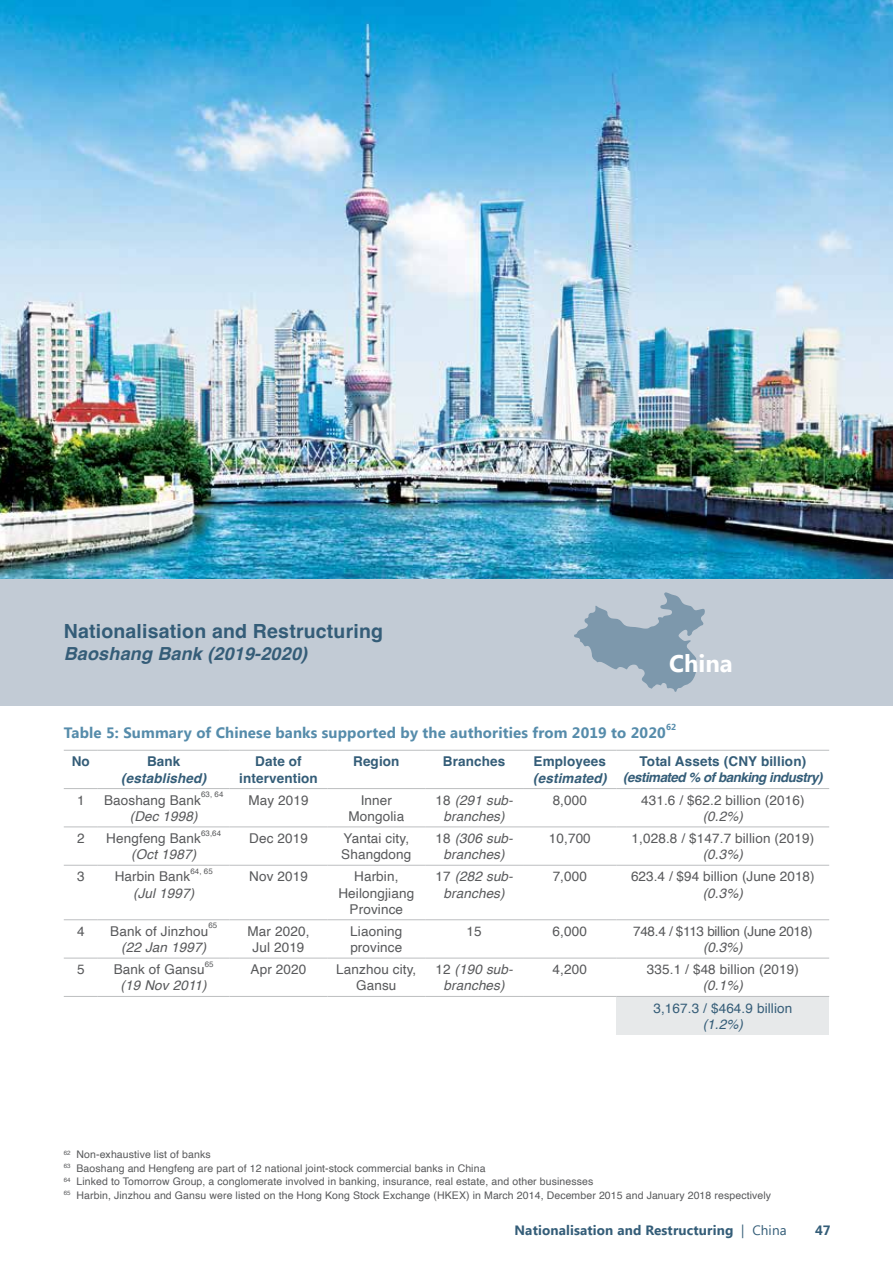
<style>
.page{position:relative;width:893px;height:1263px;background:#fff}
.page>*{position:absolute;margin:0;border:0;box-sizing:border-box;transform-origin:0 0}
.t1{font:700 24px "Segoe UI";color:#fff}
.t2{font:700 19.5px "Helvetica";letter-spacing:.01em;color:#345d78}
.t3{font:italic 700 18px "Helvetica";letter-spacing:.01em;color:#355d78}
.t4{font:700 15px "Segoe UI";letter-spacing:.01em;color:#568cab}
.t5{font:13.5px/16.2px "Helvetica";letter-spacing:.01em;color:#58595b;text-align:center}
.t6{font:italic 13.5px/16.2px "Helvetica";letter-spacing:.01em;color:#58595b;text-align:center}
.t7{font:700 13.5px/16.2px "Helvetica";letter-spacing:.01em;color:#345d78;text-align:center}
.t8{font:700 13.5px "Segoe UI";letter-spacing:.01em;color:#345d78}
.t9{font:13.5px "Helvetica";letter-spacing:-.02em;color:#58595b}
.t10{font:italic 700 13.5px "Helvetica";letter-spacing:.01em;color:#345d78}
.t11{font:13.5px "Helvetica";letter-spacing:.01em;color:#355d78}
.t12{font:italic 13.5px "Helvetica";color:#355d78}
.t13{font:italic 700 13.35px "Helvetica";letter-spacing:-.035em;color:#345d78}
.t14{font:10.5px/13.5px "Helvetica";letter-spacing:.01em;color:#58595b}
.t15{font:700 8.7px "Segoe UI";color:#568cab}
.t16{font:7.8px "Helvetica";letter-spacing:.01em;color:#58595b}
.s1{font-style:normal}
.s2{font-weight:400}
</style>
<div class="page">
<div style="left:0;top:578px;width:893px;height:128px;background:#c2cbd5"></div>
<img style="left:0;top:0;width:893px;height:578px">
<div style="left:617px;top:996px;width:212px;height:39px;background:#e7e9ea"></div>
<hr style="left:64px;top:788px;width:34px;height:1px;background:#bcbec0">
<hr style="left:98px;top:788px;width:132px;height:1px;background:#bcbec0">
<hr style="left:230px;top:788px;width:97px;height:1px;background:#bcbec0">
<hr style="left:327px;top:788px;width:98px;height:1px;background:#bcbec0">
<hr style="left:425px;top:788px;width:98px;height:1px;background:#bcbec0">
<hr style="left:523px;top:788px;width:94px;height:1px;background:#bcbec0">
<hr style="left:617px;top:788px;width:212px;height:1px;background:#bcbec0">
<hr style="left:64px;top:750px;width:34px;height:1px;background:#bcbec0">
<hr style="left:98px;top:750px;width:132px;height:1px;background:#bcbec0">
<hr style="left:230px;top:750px;width:97px;height:1px;background:#bcbec0">
<hr style="left:327px;top:750px;width:98px;height:1px;background:#bcbec0">
<hr style="left:425px;top:750px;width:98px;height:1px;background:#bcbec0">
<hr style="left:523px;top:750px;width:94px;height:1px;background:#bcbec0">
<hr style="left:617px;top:750px;width:212px;height:1px;background:#bcbec0">
<hr style="left:64px;top:827px;width:34px;height:1px;background:#bcbec0">
<hr style="left:98px;top:827px;width:132px;height:1px;background:#bcbec0">
<hr style="left:230px;top:827px;width:97px;height:1px;background:#bcbec0">
<hr style="left:327px;top:827px;width:98px;height:1px;background:#bcbec0">
<hr style="left:425px;top:827px;width:98px;height:1px;background:#bcbec0">
<hr style="left:523px;top:827px;width:94px;height:1px;background:#bcbec0">
<hr style="left:617px;top:827px;width:212px;height:1px;background:#bcbec0">
<hr style="left:64px;top:865px;width:34px;height:1px;background:#bcbec0">
<hr style="left:98px;top:865px;width:132px;height:1px;background:#bcbec0">
<hr style="left:230px;top:865px;width:97px;height:1px;background:#bcbec0">
<hr style="left:327px;top:865px;width:98px;height:1px;background:#bcbec0">
<hr style="left:425px;top:865px;width:98px;height:1px;background:#bcbec0">
<hr style="left:523px;top:865px;width:94px;height:1px;background:#bcbec0">
<hr style="left:617px;top:865px;width:212px;height:1px;background:#bcbec0">
<hr style="left:64px;top:919px;width:34px;height:1px;background:#bcbec0">
<hr style="left:98px;top:919px;width:132px;height:1px;background:#bcbec0">
<hr style="left:230px;top:919px;width:97px;height:1px;background:#bcbec0">
<hr style="left:327px;top:919px;width:98px;height:1px;background:#bcbec0">
<hr style="left:425px;top:919px;width:98px;height:1px;background:#bcbec0">
<hr style="left:523px;top:919px;width:94px;height:1px;background:#bcbec0">
<hr style="left:617px;top:919px;width:212px;height:1px;background:#bcbec0">
<hr style="left:64px;top:958px;width:34px;height:1px;background:#bcbec0">
<hr style="left:98px;top:958px;width:132px;height:1px;background:#bcbec0">
<hr style="left:230px;top:958px;width:97px;height:1px;background:#bcbec0">
<hr style="left:327px;top:958px;width:98px;height:1px;background:#bcbec0">
<hr style="left:425px;top:958px;width:98px;height:1px;background:#bcbec0">
<hr style="left:523px;top:958px;width:94px;height:1px;background:#bcbec0">
<hr style="left:617px;top:958px;width:212px;height:1px;background:#bcbec0">
<hr style="left:64px;top:996px;width:34px;height:1px;background:#bcbec0">
<hr style="left:98px;top:996px;width:132px;height:1px;background:#bcbec0">
<hr style="left:230px;top:996px;width:97px;height:1px;background:#bcbec0">
<hr style="left:327px;top:996px;width:98px;height:1px;background:#bcbec0">
<hr style="left:425px;top:996px;width:98px;height:1px;background:#bcbec0">
<hr style="left:523px;top:996px;width:94px;height:1px;background:#bcbec0">
<hr style="left:617px;top:996px;width:212px;height:1px;background:#bcbec0">
<svg style="left:574px;top:592px;width:131px;height:100px"></svg>
<h2 class="t2" style="left:64px;top:620px;width:321px">Nationalisation and Restructuring</h2>
<h3 class="t3" style="left:64px;top:643px;width:245px">Baoshang Bank (2019-2020)</h3>
<h1 class="t1" style="left:669px;top:649px;width:65px">China</h1>
<p class="t4" style="left:64px;top:724px;width:603px">Table 5: Summary of Chinese banks supported by the authorities from 2019 to 2020</p>
<p class="t15" style="left:666px;top:722px;width:12px">62</p>
<p class="t7" style="left:72px;top:755px;width:20px">No</p>
<p class="t7" style="left:147px;top:755px;width:35px">Bank</p>
<p class="t10" style="left:121px;top:769px;width:86px">(established)</p>
<p class="t7" style="left:239px;top:755px;width:80px">Date of intervention</p>
<p class="t7" style="left:353px;top:755px;width:48px">Region</p>
<p class="t7" style="left:443px;top:755px;width:64px">Branches</p>
<p class="t7" style="left:534px;top:755px;width:74px">Employees</p>
<p class="t10" style="left:533px;top:769px;width:75px">(estimated)</p>
<p class="t7" style="left:640px;top:755px;width:168px">Total Assets (CNY billion)</p>
<p class="t13" style="left:623px;top:769px;width:201px">(estimated % of banking industry)</p>
<p class="t5" style="left:77px;top:792px;width:9px">1</p>
<p class="t5" style="left:104px;top:792px;width:98px">Baoshang Bank</p>
<p class="t16" style="left:201px;top:788px;width:24px">63, 64</p>
<p class="t6" style="left:130px;top:808px;width:69px">(Dec 1998)</p>
<p class="t5" style="left:248px;top:792px;width:62px">May 2019</p>
<p class="t5" style="left:348px;top:792px;width:57px">Inner<br>Mongolia</p>
<p class="t6" style="left:435px;top:792px;width:79px"><span class="s1">18</span> (291 sub&shy;branches)</p>
<p class="t5" style="left:553px;top:792px;width:36px">8,000</p>
<p class="t5" style="left:641px;top:792px;width:165px">431.6 / $62.2 billion (2016)</p>
<p class="t6" style="left:703px;top:808px;width:42px">(0.2%)</p>
<p class="t5" style="left:77px;top:831px;width:9px">2</p>
<p class="t5" style="left:106px;top:831px;width:96px">Hengfeng Bank</p>
<p class="t16" style="left:201px;top:827px;width:22px">63,64</p>
<p class="t6" style="left:131px;top:847px;width:66px">(Oct 1987)</p>
<p class="t5" style="left:249px;top:831px;width:60px">Dec 2019</p>
<p class="t5" style="left:341px;top:831px;width:72px;text-align:left">Yantai city,<br>Shangdong</p>
<p class="t6" style="left:435px;top:830px;width:79px"><span class="s1">18</span> (306 sub&shy;branches)</p>
<p class="t5" style="left:549px;top:831px;width:43px">10,700</p>
<p class="t5" style="left:632px;top:831px;width:184px">1,028.8 / $147.7 billion (2019)</p>
<p class="t6" style="left:703px;top:847px;width:42px">(0.3%)</p>
<p class="t16" style="left:190px;top:865px;width:24px">64, 65</p>
<p class="t6" style="left:133px;top:885px;width:63px">(Jul 1997)</p>
<p class="t5" style="left:77px;top:869px;width:9px">3</p>
<p class="t5" style="left:115px;top:869px;width:77px">Harbin Bank</p>
<p class="t5" style="left:249px;top:869px;width:60px">Nov 2019</p>
<p class="t5" style="left:338px;top:869px;width:77px">Harbin,<br>Heilongjiang<br>Province</p>
<p class="t6" style="left:435px;top:869px;width:79px"><span class="s1">17</span> (282 sub&shy;branches)</p>
<p class="t5" style="left:553px;top:869px;width:36px">7,000</p>
<p class="t5" style="left:631px;top:869px;width:185px">623.4 / $94 billion (June 2018)</p>
<p class="t6" style="left:703px;top:885px;width:42px">(0.3%)</p>
<p class="t16" style="left:208px;top:920px;width:10px">65</p>
<p class="t5" style="left:77px;top:923px;width:9px">4</p>
<p class="t5" style="left:110px;top:923px;width:99px">Bank of Jinzhou</p>
<p class="t6" style="left:121px;top:939px;width:86px">(22 Jan 1997)</p>
<p class="t5" style="left:248px;top:923px;width:63px">Mar 2020,<br>Jul 2019</p>
<p class="t5" style="left:350px;top:923px;width:53px;text-align:left">Liaoning province</p>
<p class="t5" style="left:467px;top:923px;width:17px">15</p>
<p class="t5" style="left:553px;top:923px;width:36px">6,000</p>
<p class="t9" style="left:633px;top:921px;width:181px">748.4 / $113 billion (June 2018)</p>
<p class="t6" style="left:703px;top:939px;width:41px">(0.3%)</p>
<p class="t16" style="left:205px;top:958px;width:10px">65</p>
<p class="t6" style="left:121px;top:978px;width:88px">(19 Nov 2011)</p>
<p class="t5" style="left:77px;top:962px;width:9px">5</p>
<p class="t5" style="left:114px;top:962px;width:92px">Bank of Gansu</p>
<p class="t5" style="left:251px;top:962px;width:57px">Apr 2020</p>
<p class="t5" style="left:336px;top:962px;width:82px">Lanzhou city,<br>Gansu</p>
<p class="t6" style="left:435px;top:962px;width:79px"><span class="s1">12</span> (190 sub&shy;branches)</p>
<p class="t5" style="left:553px;top:962px;width:36px">4,200</p>
<p class="t5" style="left:647px;top:962px;width:153px">335.1 / $48 billion (2019)</p>
<p class="t6" style="left:703px;top:978px;width:42px">(0.1%)</p>
<p class="t11" style="left:653px;top:997px;width:140px">3,167.3 / $464.9 billion</p>
<p class="t12" style="left:703px;top:1013px;width:42px">(1.2%)</p>
<p class="t14" style="left:64px;top:1148px;width:709px"><sup>62</sup> Non-exhaustive list of banks<br><sup>63</sup> Baoshang and Hengfeng are part of 12 national joint-stock commercial banks in China<br><sup>64</sup> Linked to Tomorrow Group, a conglomerate involved in banking, insurance, real estate, and other businesses<br><sup>65</sup> Harbin, Jinzhou and Gansu were listed on the Hong Kong Stock Exchange (HKEX) in March 2014, December 2015 and January 2018 respectively</p>
<p class="t8" style="left:514px;top:1222px;width:274px">Nationalisation and Restructuring <span class="s2">| China</span></p>
<p class="t8" style="left:815px;top:1222px;width:17px">47</p>
</div>
